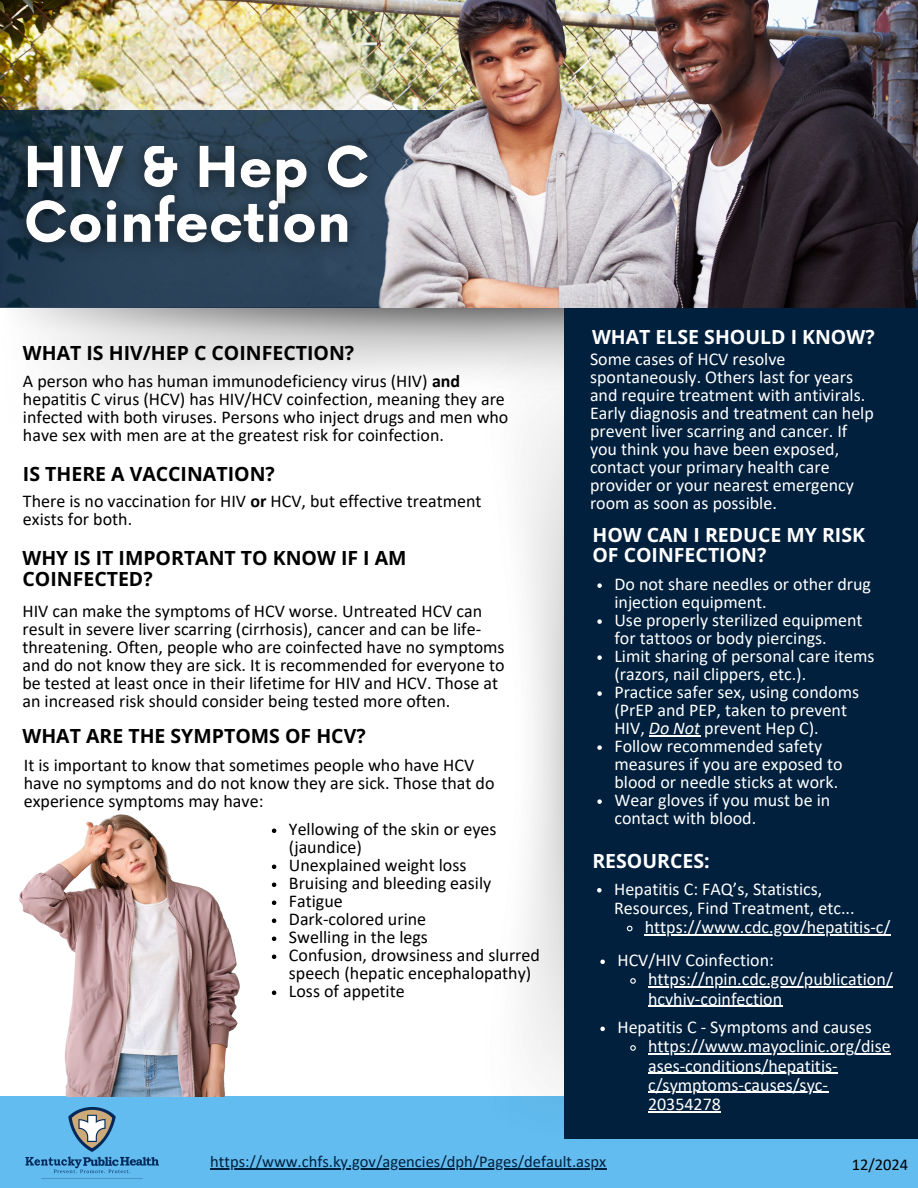
<style>
.page{position:relative;width:918px;height:1188px;background:#fff}
.page>*{position:absolute;margin:0;border:0;box-sizing:border-box;transform-origin:0 0}
.t1{font:700 19.5px/20.2px "Open Sans";color:#000}
.t2{font:700 19.5px/20.2px "Open Sans";color:#fff}
.t3{font:18px/18px "Calibri";color:#000}
.t4{font:18px/18px "Calibri";color:#fff}
.t5{font:16.5px "Calibri";color:#01203d}
.t6{font:16.5px "Calibri";color:#000}
.s1{font-weight:700}
.s2{font-style:italic}
</style>
<div class="page">
<img style="left:0;top:307px;width:565px;height:81px">
<div style="left:0;top:1096px;width:918px;height:92px;background:#62bcf0"></div>
<img style="left:469px;top:341px;width:96px;height:798px">
<div style="left:565px;top:301px;width:353px;height:838px;background:#01203d"></div>
<img style="left:0;top:0;width:918px;height:307px">
<img style="left:19px;top:814px;width:221px;height:282px">
<img style="left:26px;top:1107px;width:132px;height:67px">
<svg style="left:597px;top:583px;width:5px;height:5px"></svg>
<svg style="left:597px;top:619px;width:5px;height:5px"></svg>
<svg style="left:597px;top:655px;width:5px;height:5px"></svg>
<svg style="left:597px;top:691px;width:5px;height:5px"></svg>
<hr style="left:649px;top:735px;width:51px;height:1px;background:#fff">
<svg style="left:597px;top:745px;width:5px;height:5px"></svg>
<svg style="left:597px;top:799px;width:5px;height:5px"></svg>
<svg style="left:272px;top:829px;width:4px;height:4px"></svg>
<svg style="left:272px;top:865px;width:4px;height:4px"></svg>
<svg style="left:272px;top:883px;width:4px;height:4px"></svg>
<svg style="left:272px;top:901px;width:4px;height:4px"></svg>
<svg style="left:272px;top:919px;width:4px;height:4px"></svg>
<svg style="left:272px;top:937px;width:4px;height:4px"></svg>
<svg style="left:272px;top:955px;width:4px;height:4px"></svg>
<svg style="left:272px;top:991px;width:4px;height:4px"></svg>
<svg style="left:597px;top:888px;width:5px;height:5px"></svg>
<svg style="left:626px;top:925px;width:7px;height:7px"></svg>
<hr style="left:645px;top:934px;width:246px;height:1px;background:#fff">
<hr style="left:210px;top:1168px;width:396px;height:1px;background:#01203d">
<img style="left:2px;top:122px;width:390px;height:147px">
<svg style="left:600px;top:960px;width:5px;height:4px"></svg>
<svg style="left:630px;top:978px;width:6px;height:6px"></svg>
<hr style="left:648px;top:987px;width:245px;height:1px;background:#fff">
<hr style="left:648px;top:1006px;width:134px;height:1px;background:#fff">
<svg style="left:600px;top:1027px;width:5px;height:4px"></svg>
<svg style="left:630px;top:1045px;width:6px;height:6px"></svg>
<hr style="left:648px;top:1054px;width:243px;height:1px;background:#fff">
<hr style="left:648px;top:1073px;width:190px;height:1px;background:#fff">
<hr style="left:648px;top:1092px;width:180px;height:1px;background:#fff">
<hr style="left:648px;top:1111px;width:73px;height:1px;background:#fff">
<h2 class="t1" style="left:23px;top:342px;width:333px">WHAT IS HIV/HEP C COINFECTION?</h2>
<p class="t3" style="left:23px;top:374px;width:487px">A person who has human immunodeficiency virus (HIV) <span class="s1">and </span>hepatitis C virus (HCV) has HIV/HCV coinfection, meaning they are infected with both viruses. Persons who inject drugs and men who have sex with men are at the greatest risk for coinfection.</p>
<h3 class="t1" style="left:23px;top:463px;width:253px">IS THERE A VACCINATION?</h3>
<h3 class="t3" style="left:23px;top:494px;width:460px">There is no vaccination for HIV <span class="s1">or</span> HCV, but effective treatment exists for both.</h3>
<p class="t1" style="left:23px;top:548px;width:386px">WHY IS IT IMPORTANT TO KNOW IF I AM<br>COINFECTED?</p>
<h2 class="t3" style="left:23px;top:604px;width:484px">HIV can make the symptoms of HCV worse. Untreated HCV can result in severe liver scarring (cirrhosis), cancer and can be life&shy;threatening. Often, people who are coinfected have no symptoms and do not know they are sick. It is recommended for everyone to be tested at least once in their lifetime for HIV and HCV. Those at an increased risk should consider being tested more often.</h2>
<p class="t1" style="left:23px;top:726px;width:345px">WHAT ARE THE SYMPTOMS OF HCV?</p>
<p class="t3" style="left:24px;top:757px;width:472px">It is important to know that sometimes people who have HCV have no symptoms and do not know they are sick. Those that do experience symptoms may have:</p>
<p class="t3" style="left:289px;top:822px;width:209px">Yellowing of the skin or eyes (jaundice)</p>
<h2 class="t3" style="left:289px;top:858px;width:179px">Unexplained weight loss</h2>
<p class="t3" style="left:289px;top:876px;width:204px">Bruising and bleeding easily</p>
<p class="t3" style="left:289px;top:894px;width:55px">Fatigue</p>
<p class="t3" style="left:289px;top:912px;width:139px">Dark-colored urine</p>
<p class="t3" style="left:289px;top:930px;width:141px">Swelling in the legs</p>
<p class="t3" style="left:289px;top:948px;width:252px">Confusion, drowsiness and slurred speech (hepatic encephalopathy)</p>
<p class="t3" style="left:289px;top:984px;width:117px">Loss of appetite</p>
<h2 class="t2" style="left:592px;top:326px;width:284px">WHAT ELSE SHOULD I KNOW?</h2>
<h3 class="t4" style="left:590px;top:351px;width:285px">Some cases of HCV resolve spontaneously. Others last for years and require treatment with antivirals.<br>Early diagnosis and treatment can help prevent liver scarring and cancer. If you think you have been exposed, contact your primary health care provider or your nearest emergency room as soon as possible.</h3>
<p class="t2" style="left:592px;top:524px;width:274px">HOW CAN I REDUCE MY RISK<br>OF COINFECTION?</p>
<h2 class="t4" style="left:614px;top:577px;width:258px">Do not share needles or other drug injection equipment.</h2>
<h3 class="t4" style="left:614px;top:613px;width:250px">Use properly sterilized equipment for tattoos or body piercings.</h3>
<h2 class="t4" style="left:614px;top:649px;width:262px">Limit sharing of personal care items (razors, nail clippers, etc.).</h2>
<p class="t4" style="left:614px;top:685px;width:246px">Practice safer sex, using condoms (PrEP and PEP, taken to prevent<br>HIV, <span class="s2">Do Not</span> prevent Hep C).</p>
<p class="t4" style="left:614px;top:739px;width:230px">Follow recommended safety measures if you are exposed to blood or needle sticks at work.</p>
<p class="t4" style="left:614px;top:793px;width:217px">Wear gloves if you must be in contact with blood.</p>
<p class="t2" style="left:592px;top:850px;width:119px">RESOURCES:</p>
<h3 class="t4" style="left:614px;top:881px;width:242px;line-height:19.2px">Hepatitis C: FAQ’s, Statistics,<br>Resources, Find Treatment, etc...</h3>
<h2 class="t4" style="left:645px;top:920px;width:247px">https://www.cdc.gov/hepatitis-c/</h2>
<p class="t4" style="left:617px;top:953px;width:158px">HCV/HIV Coinfection:</p>
<p class="t4" style="left:648px;top:971px;width:246px;line-height:19.2px">https://npin.cdc.gov/publication/ hcvhiv-coinfection</p>
<p class="t4" style="left:617px;top:1020px;width:256px">Hepatitis C - Symptoms and causes</p>
<p class="t4" style="left:648px;top:1039px;width:244px">https://www.mayoclinic.org/dise</p>
<p class="t4" style="left:648px;top:1058px;width:191px">ases-conditions/hepatitis-</p>
<p class="t4" style="left:648px;top:1077px;width:181px;line-height:19.2px">c/symptoms-causes/syc-<br>20354278</p>
<p class="t5" style="left:210px;top:1155px;width:398px">https://www.chfs.ky.gov/agencies/dph/Pages/default.aspx</p>
<p class="t6" style="left:852px;top:1158px;width:58px">12/2024</p>
</div>
